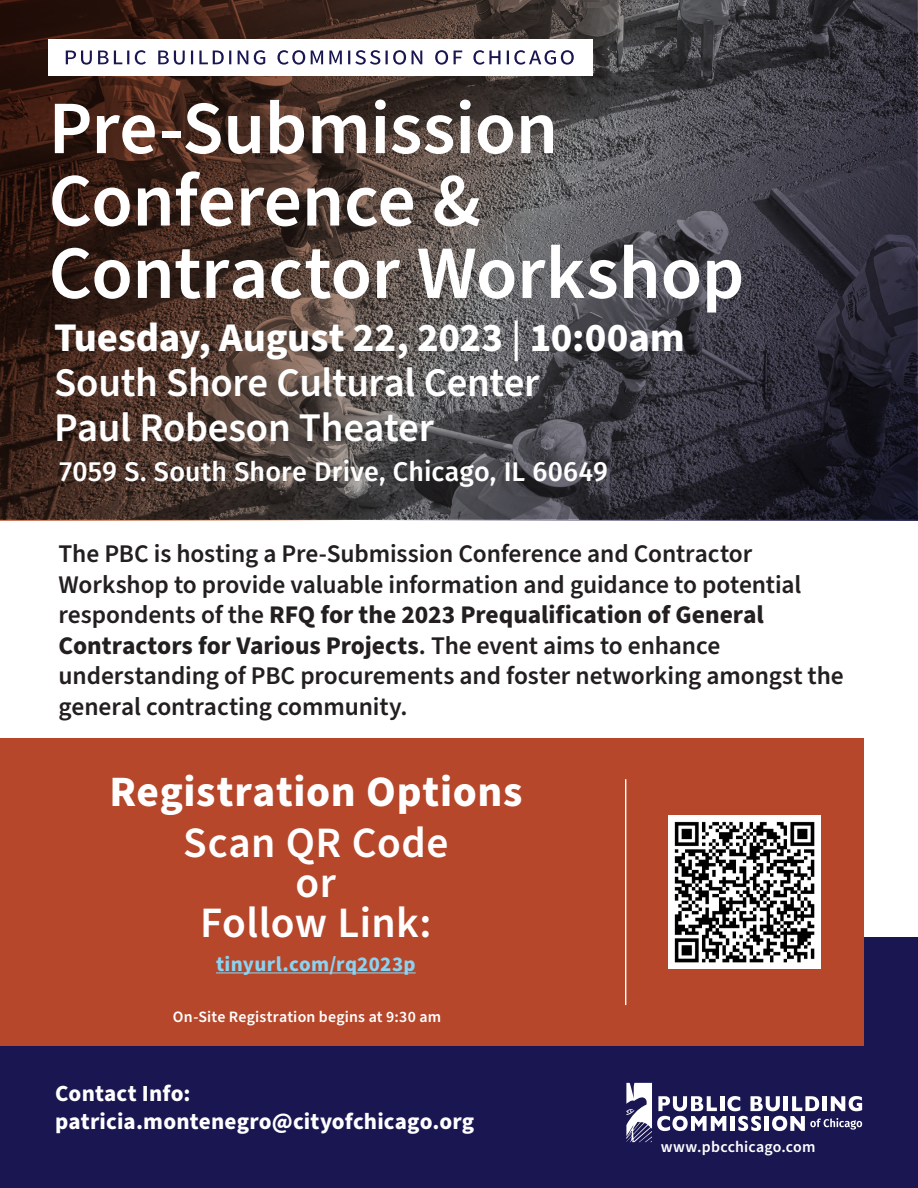
<style>
.page{position:relative;width:918px;height:1188px;background:#fff}
.page>*{position:absolute;margin:0;border:0;box-sizing:border-box;transform-origin:0 0}
.t1{font:600 75.45px/72.4px "Source Sans Pro";letter-spacing:-.005em;color:#fff}
.t2{font:600 43.35px/40.2px "Source Sans Pro";letter-spacing:.01em;color:#fff;text-align:center}
.t3{font:700 43.35px "Source Sans Pro";letter-spacing:.015em;color:#fff}
.t4{font:600 40.65px/45px "Source Sans Pro";letter-spacing:-.01em;color:#fff}
.t5{font:700 40.65px "Source Sans Pro";letter-spacing:-.005em;color:#fff}
.t6{font:500 27px "Fira Sans";letter-spacing:.005em;color:#fff}
.t7{font:600 25.35px/30.5px "Source Sans Pro";letter-spacing:-.005em;color:#231f20}
.t8{font:700 23.1px/27.8px "Source Sans Pro";letter-spacing:.005em;color:#fff}
.t9{font:700 21px "Source Sans Pro";letter-spacing:.015em;color:#8ad3f2}
.t10{font:600 15.9px "Source Sans Pro";letter-spacing:.01em;color:#fff}
.s1{font-weight:600}
.s2{font-weight:700}
</style>
<div class="page">
<div style="left:0;top:937px;width:918px;height:251px;background:#191651"></div>
<div style="left:0;top:738px;width:863px;height:308px;background:#b6472b"></div>
<img style="left:668px;top:816px;width:152px;height:152px">
<hr style="left:625px;top:779px;width:1px;height:226px;background:#fff">
<svg style="left:0;top:0;width:918px;height:520px;background:#443a3a"></svg>
<div style="left:49px;top:39px;width:544px;height:37px;background:#fff"></div>
<svg style="left:66px;top:50px;width:508px;height:15px"></svg>
<svg style="left:626px;top:1083px;width:236px;height:59px"></svg>
<hr style="left:216px;top:972px;width:200px;height:1px;background:#8ad3f2">
<p class="t1" style="left:49px;top:94px;width:697px">Pre-Submission<br>Conference &amp;<br>Contractor Workshop</p>
<p class="t5" style="left:54px;top:310px;width:632px">Tuesday, August 22, 2023 <span class="s1">|</span> 10:00am</p>
<p class="t4" style="left:54px;top:362px;width:487px">South Shore Cultural Center<br>Paul Robeson Theater</p>
<p class="t6" style="left:58px;top:450px;width:552px">7059 S. South Shore Drive, Chicago, IL 60649</p>
<p class="t7" style="left:59px;top:539px;width:787px">The PBC is hosting a Pre-Submission Conference and Contractor Workshop to provide valuable information and guidance to potential respondents of the <span class="s2">RFQ for the 2023 Prequalification of General Contractors for Various Projects</span>. The event aims to enhance understanding of PBC procurements and foster networking amongst the general contracting community.</p>
<p class="t3" style="left:109px;top:762px;width:414px">Registration Options</p>
<p class="t2" style="left:183px;top:823px;width:267px">Scan QR Code or<br>Follow Link:</p>
<p class="t9" style="left:216px;top:950px;width:201px">tinyurl.com/rq2023p</p>
<p class="t10" style="left:173px;top:1006px;width:270px">On-Site Registration begins at 9:30 am</p>
<p class="t8" style="left:55px;top:1080px;width:421px">Contact Info: patricia.montenegro@cityofchicago.org</p>
<p class="t10" style="left:661px;top:1137px;width:156px">www.pbcchicago.com</p>
</div>
